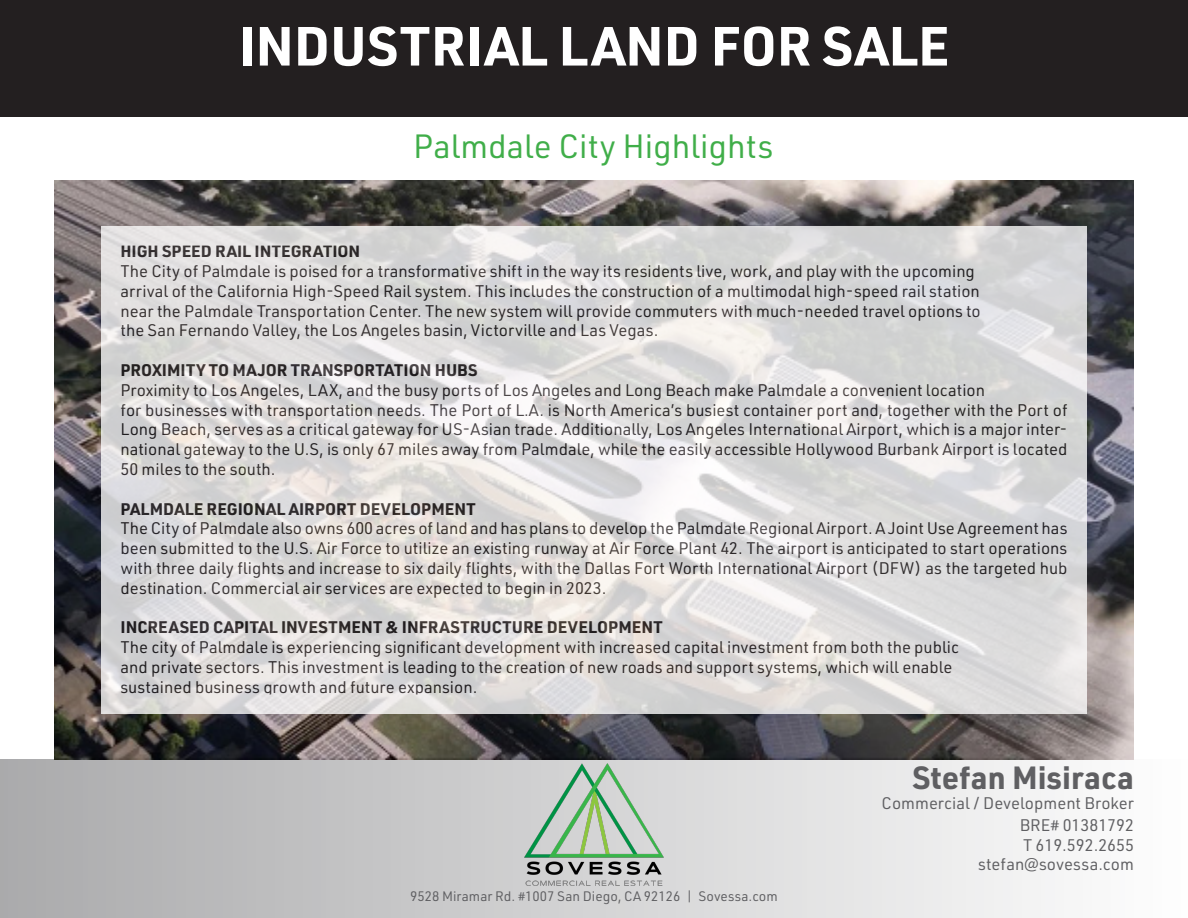
<style>
.page{position:relative;width:1188px;height:918px;background:#fff}
.page>*{position:absolute;margin:0;border:0;box-sizing:border-box;transform-origin:0 0}
.t1{font:700 54px "URWDIN";color:#fff}
.t2{font:33px "URWDIN";color:#40ae49}
.t3{font:700 31.5px "URWDIN";color:#5f5f62}
.t4{font:16.5px/19.8px "URWDIN";color:#231f20}
.t5{font:700 16.5px "URWDIN";color:#231f20}
.t6{font:16.5px/22.6px "URWDIN";color:#5f5f62;text-align:right}
.t7{font:13.5px "URWDIN";color:#5f5f62}
</style>
<div class="page">
<div style="left:0;top:760px;width:1188px;height:158px;background:linear-gradient(to right,#aaaaac,#fefefe)"></div>
<div style="left:0;top:0;width:1188px;height:117px;background:#231f20"></div>
<img style="left:525px;top:764px;width:138px;height:132px">
<img style="left:54px;top:180px;width:1080px;height:580px">
<svg style="left:122px;top:247px;width:944px;height:446px;background:#dedddc"></svg>
<div style="left:101px;top:226px;width:986px;height:488px;border:20px solid #fff"></div>
<h1 class="t1" style="left:239px;top:9px;width:712px">INDUSTRIAL LAND FOR SALE</h1>
<p class="t2" style="left:413px;top:124px;width:362px">Palmdale City Highlights</p>
<p class="t5" style="left:120px;top:240px;width:241px">HIGH SPEED RAIL INTEGRATION</p>
<p class="t4" style="left:120px;top:261px;width:862px">The City of Palmdale is poised for a transformative shift in the way its residents live, work, and play with the upcoming arrival of the California High-Speed Rail system. This includes the construction of a multimodal high-speed rail station near the Palmdale Transportation Center. The new system will provide commuters with much-needed travel options to the San Fernando Valley, the Los Angeles basin, Victorville and Las Vegas.</p>
<p class="t5" style="left:120px;top:359px;width:359px">PROXIMITY TO MAJOR TRANSPORTATION HUBS</p>
<p class="t4" style="left:120px;top:380px;width:949px">Proximity to Los Angeles, LAX, and the busy ports of Los Angeles and Long Beach make Palmdale a convenient location<br>for businesses with transportation needs. The Port of L.A. is North America’s busiest container port and, together with the Port of Long Beach, serves as a critical gateway for US-Asian trade. Additionally, Los Angeles International Airport, which is a major inter&shy;national gateway to the U.S, is only 67 miles away from Palmdale, while the easily accessible Hollywood Burbank Airport is located 50 miles to the south.</p>
<p class="t5" style="left:120px;top:497px;width:357px">PALMDALE REGIONAL AIRPORT DEVELOPMENT</p>
<p class="t4" style="left:120px;top:518px;width:949px;text-align:justify">The City of Palmdale also owns 600 acres of land and has plans to develop the Palmdale Regional Airport. A Joint Use Agreement has been submitted to the U.S. Air Force to utilize an existing runway at Air Force Plant 42. The airport is anticipated to start operations with three daily flights and increase to six daily flights, with the Dallas Fort Worth International Airport (DFW) as the targeted hub destination. Commercial air services are expected to begin in 2023.</p>
<p class="t5" style="left:120px;top:616px;width:544px">INCREASED CAPITAL INVESTMENT &amp; INFRASTRUCTURE DEVELOPMENT</p>
<p class="t4" style="left:120px;top:637px;width:840px">The city of Palmdale is experiencing significant development with increased capital investment from both the public and private sectors. This investment is leading to the creation of new roads and support systems, which will enable sustained business growth and future expansion.</p>
<p class="t7" style="left:410px;top:887px;width:369px">9528 Miramar Rd. #1007 San Diego, CA 92126 | Sovessa.com</p>
<h3 class="t3" style="left:912px;top:756px;width:223px">Stefan Misiraca</h3>
<p class="t6" style="left:882px;top:791px;width:254px">Commercial / Development Broker<br>BRE# 01381792</p>
<p class="t6" style="left:978px;top:835px;width:157px;line-height:19.5px">T 619.592.2655 stefan@sovessa.com</p>
</div>
